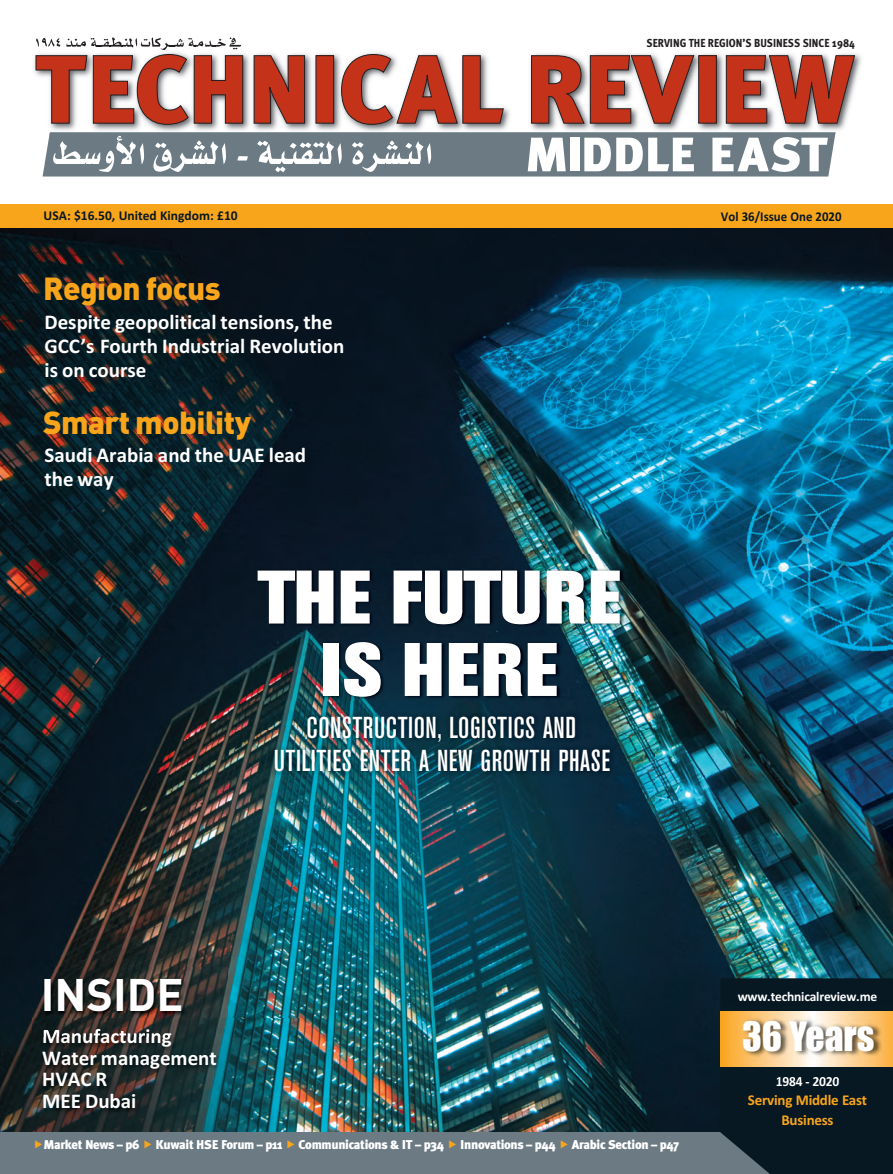
<style>
.page{position:relative;width:893px;height:1174px;background:#fff}
.page>*{position:absolute;margin:0;border:0;box-sizing:border-box;transform-origin:0 0}
.t1{font:800 75px/72.3px "Akzidenz Grotesk BQ";letter-spacing:.025em;color:#fff;text-align:center}
.t2{font:700 45px "DIN";color:#fff}
.t3{font:37.5px "Impact";color:#fff}
.t4{font:900 31.5px "DIN";letter-spacing:-.015em;color:#f9a51b}
.t5{font:500 condensed 30px/33px "Akzidenz Grotesk BQ";letter-spacing:.02em;color:#fff;text-align:center}
.t6{font:700 21px/21.6px "Calibri";color:#fff}
.t7{font:700 15px/19.5px "Calibri";letter-spacing:-.015em;color:#f9a51b;text-align:center}
.t8{font:700 13.5px "Calibri";letter-spacing:-.015em;color:#fff}
.t9{font:700 13.5px "Calibri";color:#071822}
.t10{font:700 13.5px "Calibri";color:#071822;scale:.95 1}
.t11{font:900 12.75px "Meta Plus";letter-spacing:-.03em;color:#fff}
.t12{font:800 11.55px "Meta Cond";color:#231f20}
</style>
<div class="page">
<img style="left:0;top:228px;width:893px;height:904px">
<img style="left:34px;top:52px;width:827px;height:83px">
<svg style="left:253px;top:55px;width:52px;height:69px;background:#b64837"></svg>
<div style="left:316px;top:56px;width:18px;height:67px;background:#c5321a"></div>
<div style="left:316px;top:55px;width:18px;height:69px;border:1px solid #231f20"></div>
<svg style="left:341px;top:54px;width:163px;height:71px"></svg>
<svg style="left:531px;top:55px;width:164px;height:69px;background:#bd695c"></svg>
<div style="left:699px;top:56px;width:17px;height:67px;background:#c5321a"></div>
<div style="left:698px;top:55px;width:19px;height:69px;border:1px solid #231f20"></div>
<svg style="left:726px;top:55px;width:129px;height:69px;background:#b95f51"></svg>
<svg style="left:43px;top:132px;width:792px;height:44px"></svg>
<svg style="left:35px;top:37px;width:208px;height:88px"></svg>
<div style="left:0;top:205px;width:893px;height:23px;background:#f9a51b"></div>
<img style="left:29px;top:1018px;width:275px;height:114px">
<img style="left:33px;top:967px;width:195px;height:69px">
<img style="left:44px;top:1030px;width:48px;height:6px">
<div style="left:0;top:1132px;width:803px;height:42px;background:#6b7a83"></div>
<svg style="left:720px;top:978px;width:173px;height:196px;background:#45473e"></svg>
<img style="left:202px;top:554px;width:483px;height:175px">
<img style="left:230px;top:701px;width:424px;height:107px">
<p class="t12" style="left:647px;top:37px;width:210px">SERVING THE REGION’S BUSINESS SINCE 1984</p>
<p class="t9" style="left:44px;top:210px;width:196px">USA: $16.50, United Kingdom: £10</p>
<p class="t10" style="left:721px;top:212px;width:129px">Vol 36/Issue One 2020</p>
<h3 class="t4" style="left:43px;top:277px;width:179px">Region focus</h3>
<p class="t6" style="left:44px;top:311px;width:302px;line-height:24px">Despite geopolitical tensions, the<br>GCC’s Fourth Industrial Revolution is on course</p>
<h3 class="t4" style="left:43px;top:411px;width:209px">Smart mobility</h3>
<p class="t6" style="left:44px;top:445px;width:263px;line-height:24px">Saudi Arabia and the UAE lead the way</p>
<h1 class="t1" style="left:258px;top:568px;width:365px">THE FUTURE<br>IS HERE</h1>
<h3 class="t5" style="left:274px;top:714px;width:338px">CONSTRUCTION, LOGISTICS AND<br>UTILITIES ENTER A NEW GROWTH PHASE</h3>
<h2 class="t2" style="left:41px;top:979px;width:144px">INSIDE</h2>
<p class="t6" style="left:42px;top:1027px;width:176px">Manufacturing<br>Water management<br>HVAC R<br>MEE Dubai</p>
<p class="t11" style="left:43px;top:1137px;width:98px">Market News – p6</p>
<p class="t11" style="left:156px;top:1137px;width:128px">Kuwait HSE Forum – p11</p>
<p class="t11" style="left:299px;top:1137px;width:147px">Communications &amp; IT – p34</p>
<p class="t11" style="left:460px;top:1137px;width:97px">Innovations – p44</p>
<p class="t11" style="left:572px;top:1137px;width:108px">Arabic Section – p47</p>
<p class="t8" style="left:738px;top:991px;width:141px">www.technicalreview.me</p>
<h3 class="t3" style="left:742px;top:1024px;width:134px">36 Years</h3>
<p class="t8" style="left:776px;top:1076px;width:65px">1984 - 2020</p>
<p class="t7" style="left:748px;top:1091px;width:121px">Serving Middle East<br>Business</p>
</div>
